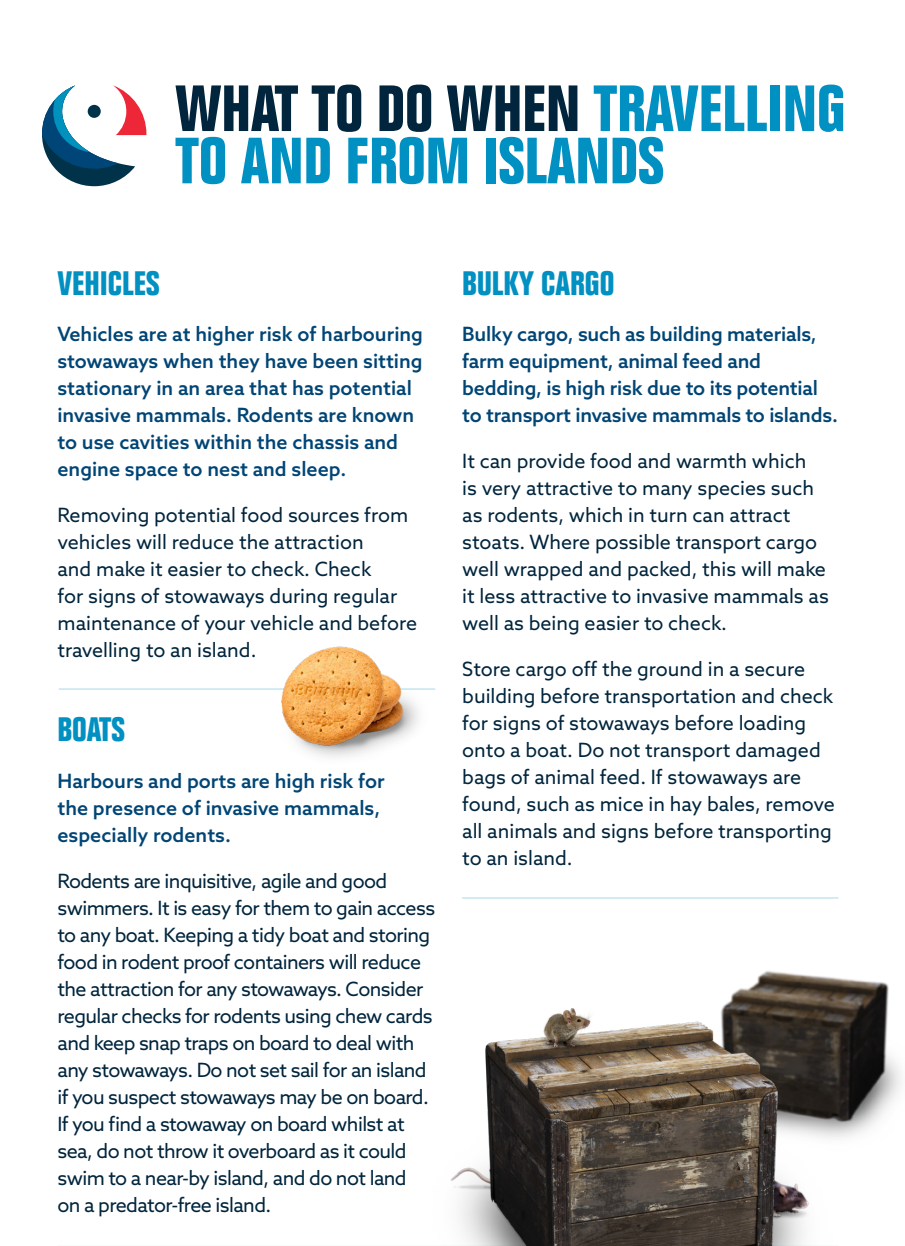
<style>
.page{position:relative;width:905px;height:1246px;background:#fff}
.page>*{position:absolute;margin:0;border:0;box-sizing:border-box;transform-origin:0 0}
.t1{font:700 condensed 63.9px/52.2px "Folio";color:#0090c1}
.t2{font:700 condensed 33.3px "Folio";color:#0090c1}
.t3{font:19.8px/27px "Azo Sans";letter-spacing:-.005em;color:#00253d}
.t4{font:19.8px/27px "Azo Sans";letter-spacing:-.03em;color:#00253d}
.t5{font:500 19.8px/27px "Azo Sans";color:#004575}
.s1{color:#00253d}
</style>
<div class="page">
<hr style="left:57px;top:1245px;width:781px;height:1px;background:#0090c1">
<hr style="left:59px;top:688px;width:376px;height:2px;background:#0090c1">
<img style="left:271px;top:646px;width:161px;height:111px">
<img style="left:380px;top:897px;width:522px;height:349px">
<img style="left:515px;top:995px;width:92px;height:70px">
<hr style="left:462px;top:897px;width:376px;height:2px;background:#0090c1">
<svg style="left:42px;top:85px;width:104px;height:101px"></svg>
<h1 class="t1" style="left:175px;top:83px;width:671px"><span class="s1">WHAT TO DO WHEN</span> TRAVELLING<br>TO AND FROM ISLANDS</h1>
<h2 class="t2" style="left:57px;top:265px;width:103px">VEHICLES</h2>
<p class="t5" style="left:57px;top:320px;width:367px">Vehicles are at higher risk of harbouring stowaways when they have been sitting stationary in an area that has potential invasive mammals. Rodents are known to use cavities within the chassis and engine space to nest and sleep.</p>
<p class="t3" style="left:57px;top:501px;width:361px">Removing potential food sources from vehicles will reduce the attraction<br>and make it easier to check. Check<br>for signs of stowaways during regular maintenance of your vehicle and before travelling to an island.</p>
<h2 class="t2" style="left:57px;top:711px;width:69px">BOATS</h2>
<p class="t5" style="left:57px;top:767px;width:328px">Harbours and ports are high risk for the presence of invasive mammals, especially rodents.</p>
<p class="t4" style="left:57px;top:867px;width:379px">Rodents are inquisitive, agile and good swimmers. It is easy for them to gain access to any boat. Keeping a tidy boat and storing food in rodent proof containers will reduce the attraction for any stowaways. Consider regular checks for rodents using chew cards and keep snap traps on board to deal with any stowaways. Do not set sail for an island if you suspect stowaways may be on board.<br>If you find a stowaway on board whilst at sea, do not throw it overboard as it could swim to a near-by island, and do not land<br>on a predator-free island.</p>
<h2 class="t2" style="left:462px;top:265px;width:154px">BULKY CARGO</h2>
<p class="t5" style="left:462px;top:320px;width:377px">Bulky cargo, such as building materials, farm equipment, animal feed and bedding, is high risk due to its potential to transport invasive mammals to islands.</p>
<p class="t3" style="left:462px;top:447px;width:368px">It can provide food and warmth which<br>is very attractive to many species such as rodents, which in turn can attract stoats. Where possible transport cargo well wrapped and packed, this will make it less attractive to invasive mammals as well as being easier to check.</p>
<p class="t3" style="left:462px;top:655px;width:374px">Store cargo off the ground in a secure building before transportation and check for signs of stowaways before loading onto a boat. Do not transport damaged bags of animal feed. If stowaways are found, such as mice in hay bales, remove all animals and signs before transporting to an island.</p>
</div>
